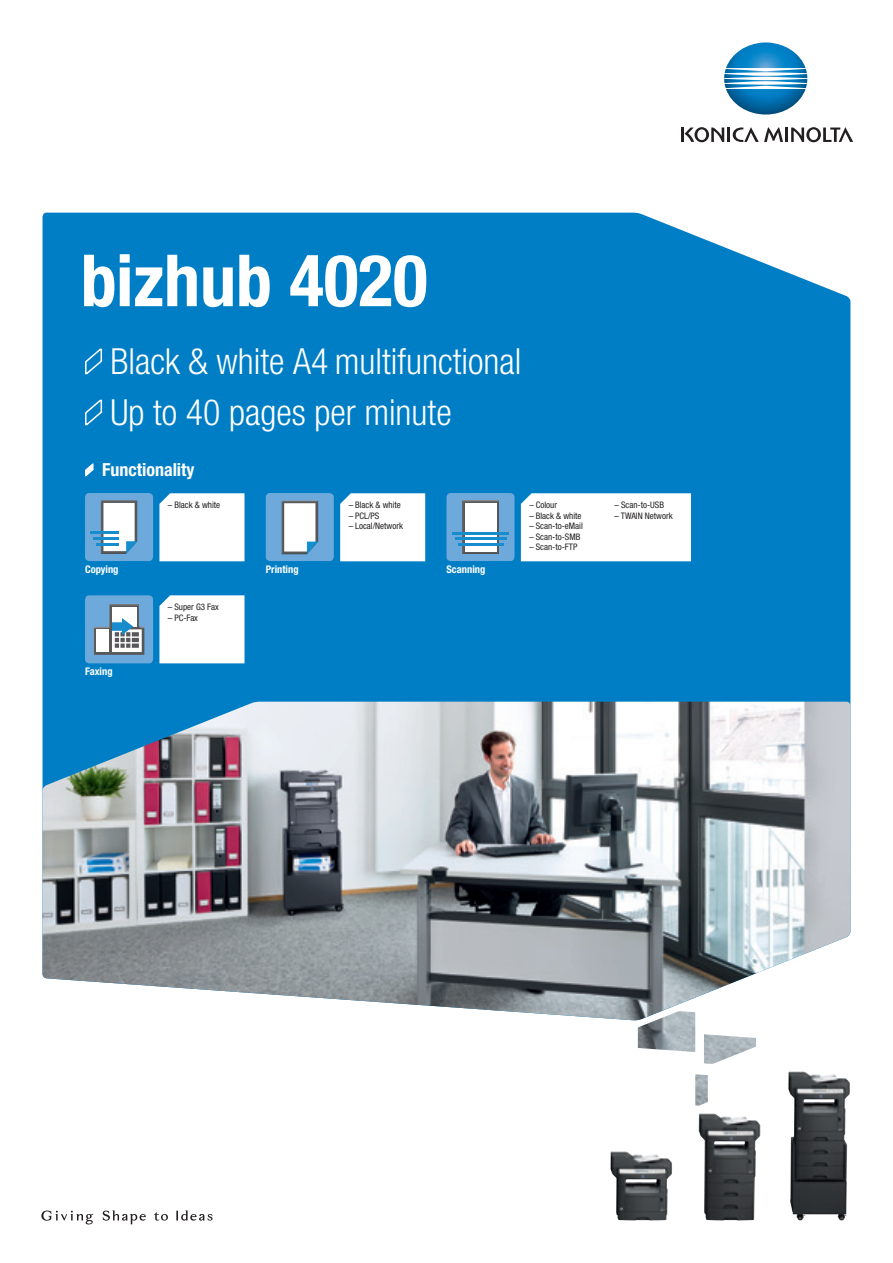
<style>
.page{position:relative;width:893px;height:1263px;background:#fff}
.page>*{position:absolute;margin:0;border:0;box-sizing:border-box;transform-origin:0 0}
.Bro_Title_HEAD_BoldC{font:700 condensed 72px "Helvetica Neue LTW1 G";color:#fff}
.Bro_Title_SUBLINE_Li{font:300 condensed 36px "Helvetica Neue LTW1 G";color:#fff}
.Bro_Inside_SUBHEAD_W{font:700 condensed 18px "Helvetica Neue LTW1 G";color:#fff}
.Bro_Inside_ICON_SUBL{font:700 condensed 10.5px "Helvetica Neue LTW1 G";color:#fff}
.Bro_Inside_WORKFLOW{font:condensed 9px "Helvetica Neue LTW1 G";color:#231f20}
</style>
<div class="page">
<div style="left:43px;top:213px;width:807px;height:489px;background:#007ec5"></div>
<div style="left:266px;top:493px;width:68px;height:68px;background:#6da9db;border-radius:4px"></div>
<div style="left:446px;top:493px;width:68px;height:68px;background:#6da9db;border-radius:4px"></div>
<svg style="left:159px;top:493px;width:85px;height:68px"></svg>
<svg style="left:159px;top:595px;width:85px;height:68px"></svg>
<svg style="left:340px;top:493px;width:85px;height:68px"></svg>
<svg style="left:521px;top:493px;width:170px;height:68px"></svg>
<svg style="left:84px;top:348px;width:19px;height:28px"></svg>
<svg style="left:84px;top:399px;width:19px;height:28px"></svg>
<svg style="left:84px;top:461px;width:10px;height:17px"></svg>
<img style="left:724px;top:42px;width:83px;height:73px">
<hr style="left:785px;top:128px;width:3px;height:14px;background:#231f20">
<svg style="left:791px;top:127px;width:62px;height:15px"></svg>
<svg style="left:681px;top:127px;width:102px;height:15px"></svg>
<svg style="left:103px;top:1210px;width:43px;height:14px"></svg>
<svg style="left:176px;top:1210px;width:37px;height:10px"></svg>
<svg style="left:41px;top:1210px;width:52px;height:14px"></svg>
<svg style="left:154px;top:1212px;width:14px;height:9px"></svg>
<svg style="left:281px;top:501px;width:38px;height:54px"></svg>
<svg style="left:281px;top:500px;width:37px;height:54px;background:#ced6dc"></svg>
<div style="left:85px;top:595px;width:68px;height:68px;background:#6da9db;border-radius:4px"></div>
<svg style="left:93px;top:627px;width:1px;height:28px"></svg>
<svg style="left:94px;top:604px;width:51px;height:51px"></svg>
<div style="left:85px;top:493px;width:68px;height:68px;background:#6da9db;border-radius:4px"></div>
<svg style="left:100px;top:500px;width:1px;height:54px"></svg>
<svg style="left:101px;top:500px;width:37px;height:54px;background:#c9d3da"></svg>
<hr style="left:96px;top:543px;width:23px;height:2px;background:#178dce">
<hr style="left:94px;top:537px;width:25px;height:3px;background:#178dce">
<hr style="left:91px;top:531px;width:28px;height:3px;background:#178dce">
<div style="left:461px;top:500px;width:39px;height:55px;background:linear-gradient(to right,#595b5d,#57595b)"></div>
<div style="left:465px;top:503px;width:31px;height:48px;background:#fff"></div>
<hr style="left:458px;top:543px;width:45px;height:3px;background:#178dce">
<hr style="left:455px;top:537px;width:51px;height:3px;background:#178dce">
<hr style="left:452px;top:532px;width:57px;height:2px;background:#178dce">
<img style="left:638px;top:1020px;width:57px;height:32px">
<img style="left:695px;top:1074px;width:13px;height:32px">
<img style="left:704px;top:1034px;width:52px;height:30px">
<img style="left:43px;top:702px;width:807px;height:318px">
<img style="left:788px;top:1071px;width:59px;height:149px">
<img style="left:699px;top:1113px;width:55px;height:107px">
<img style="left:610px;top:1151px;width:62px;height:69px">
<p class="Bro_Title_HEAD_BoldC" style="left:81px;top:237px;width:348px">bizhub 4020</p>
<p class="Bro_Title_SUBLINE_Li" style="left:111px;top:340px;width:412px">Black &amp; white A4 multifunctional</p>
<p class="Bro_Title_SUBLINE_Li" style="left:111px;top:391px;width:343px">Up to 40 pages per minute</p>
<p class="Bro_Inside_SUBHEAD_W" style="left:102px;top:459px;width:94px">Functionality</p>
<p class="Bro_Inside_WORKFLOW" style="left:168px;top:500px;width:54px">– Black &amp; white</p>
<p class="Bro_Inside_WORKFLOW" style="left:349px;top:500px;width:54px">– Black &amp; white</p>
<p class="Bro_Inside_WORKFLOW" style="left:349px;top:510px;width:32px">– PCL/PS</p>
<p class="Bro_Inside_WORKFLOW" style="left:349px;top:521px;width:56px">– Local/Network</p>
<p class="Bro_Inside_ICON_SUBL" style="left:85px;top:563px;width:35px">Copying</p>
<p class="Bro_Inside_ICON_SUBL" style="left:446px;top:563px;width:40px">Scanning</p>
<p class="Bro_Inside_ICON_SUBL" style="left:266px;top:563px;width:34px">Printing</p>
<p class="Bro_Inside_WORKFLOW" style="left:168px;top:602px;width:52px">– Super G3 Fax</p>
<p class="Bro_Inside_WORKFLOW" style="left:168px;top:612px;width:32px">– PC-Fax</p>
<p class="Bro_Inside_WORKFLOW" style="left:529px;top:500px;width:29px">– Colour</p>
<p class="Bro_Inside_WORKFLOW" style="left:529px;top:510px;width:54px">– Black &amp; white</p>
<p class="Bro_Inside_WORKFLOW" style="left:529px;top:521px;width:55px">– Scan-to-eMail</p>
<p class="Bro_Inside_WORKFLOW" style="left:529px;top:531px;width:53px">– Scan-to-SMB</p>
<p class="Bro_Inside_WORKFLOW" style="left:529px;top:542px;width:50px">– Scan-to-FTP</p>
<p class="Bro_Inside_ICON_SUBL" style="left:85px;top:665px;width:29px">Faxing</p>
<p class="Bro_Inside_WORKFLOW" style="left:614px;top:500px;width:51px">– Scan-to-USB</p>
<p class="Bro_Inside_WORKFLOW" style="left:614px;top:510px;width:60px">– TWAIN Network</p>
</div>
